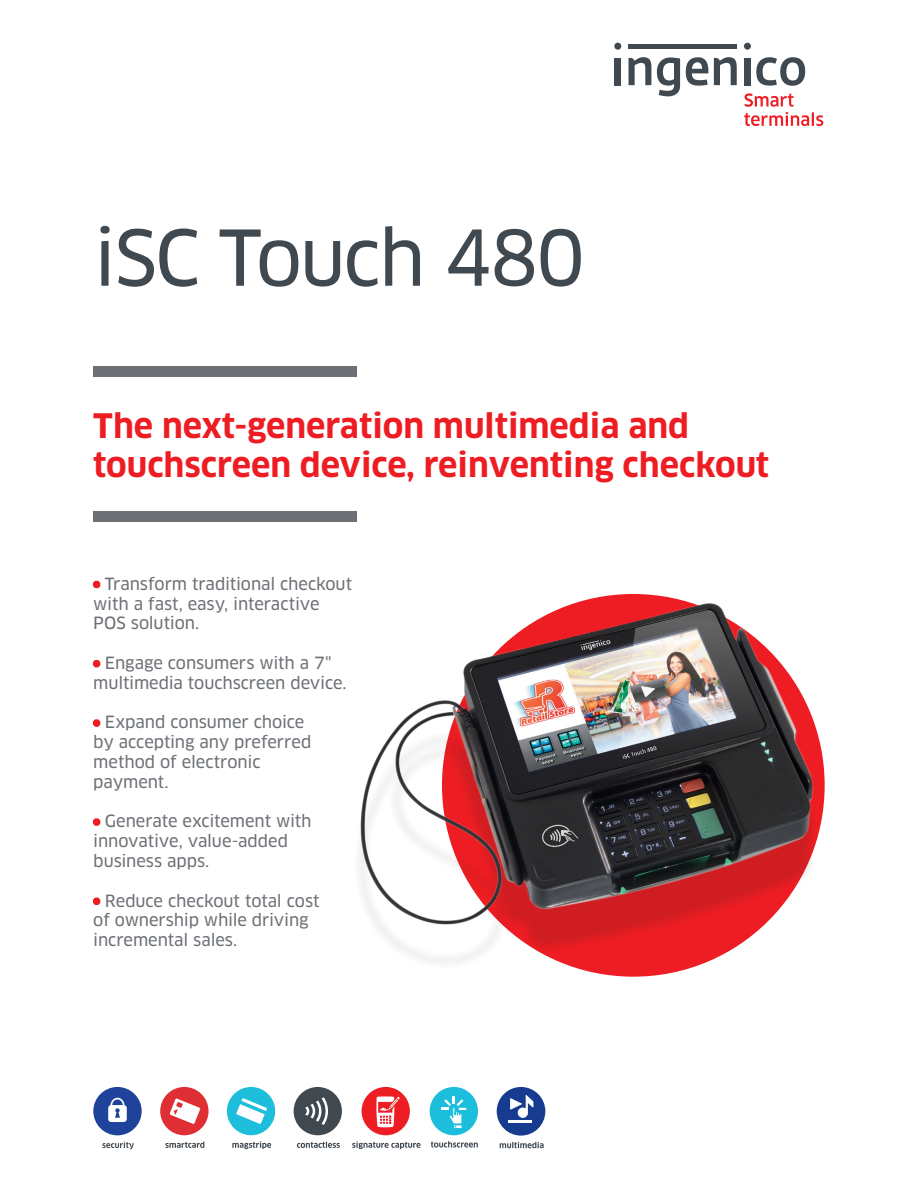
<style>
.page{position:relative;width:918px;height:1188px;background:#fff}
.page>*{position:absolute;margin:0;border:0;box-sizing:border-box;transform-origin:0 0}
.t1{font:75px "Clan OT News";letter-spacing:-.03em;color:#414950}
.t2{font:700 33px "Clan OT";color:#ee1d23}
.le_txt_de_1{font:16.5px/19.8px "Clan OT News";letter-spacing:-.01em;color:#6c7075}
.s1{color:#ee1d23}
</style>
<div class="page">
<img style="left:359px;top:594px;width:466px;height:381px">
<div style="left:93px;top:367px;width:264px;height:10px;background:#6c7075"></div>
<div style="left:93px;top:511px;width:264px;height:11px;background:#6c7075"></div>
<div style="left:615px;top:58px;width:6px;height:27px;background:#414950"></div>
<div style="left:629px;top:44px;width:108px;height:5px;background:#414950"></div>
<svg style="left:657px;top:57px;width:23px;height:39px"></svg>
<svg style="left:686px;top:57px;width:22px;height:29px"></svg>
<div style="left:744px;top:58px;width:6px;height:27px;background:#414950"></div>
<svg style="left:756px;top:57px;width:49px;height:29px"></svg>
<div style="left:614px;top:43px;width:7px;height:7px;background:#414950;border-radius:50%"></div>
<div style="left:744px;top:43px;width:7px;height:7px;background:#414950;border-radius:50%"></div>
<svg style="left:629px;top:57px;width:22px;height:28px"></svg>
<svg style="left:714px;top:57px;width:23px;height:28px"></svg>
<svg style="left:744px;top:93px;width:79px;height:33px"></svg>
<div style="left:93px;top:1087px;width:49px;height:48px;background:#1f439b;border-radius:50%"></div>
<svg style="left:108px;top:1098px;width:19px;height:24px"></svg>
<svg style="left:102px;top:1142px;width:32px;height:7px"></svg>
<div style="left:160px;top:1087px;width:49px;height:48px;background:#df2f35;border-radius:50%"></div>
<svg style="left:170px;top:1098px;width:30px;height:26px"></svg>
<svg style="left:165px;top:1142px;width:39px;height:6px"></svg>
<div style="left:227px;top:1087px;width:48px;height:48px;background:#1cbedc;border-radius:50%"></div>
<svg style="left:236px;top:1098px;width:31px;height:26px"></svg>
<svg style="left:232px;top:1141px;width:39px;height:8px"></svg>
<div style="left:294px;top:1087px;width:48px;height:48px;background:#414950;border-radius:50%"></div>
<svg style="left:305px;top:1097px;width:23px;height:28px"></svg>
<svg style="left:297px;top:1142px;width:43px;height:6px"></svg>
<svg style="left:352px;top:1141px;width:69px;height:8px"></svg>
<div style="left:362px;top:1087px;width:48px;height:48px;background:#ee1d23;border-radius:50%"></div>
<svg style="left:376px;top:1096px;width:24px;height:31px"></svg>
<div style="left:430px;top:1087px;width:48px;height:48px;background:#1cbedc;border-radius:50%"></div>
<svg style="left:431px;top:1141px;width:47px;height:7px"></svg>
<svg style="left:441px;top:1096px;width:25px;height:32px"></svg>
<div style="left:497px;top:1087px;width:48px;height:49px;background:#173b8e;border-radius:50%"></div>
<svg style="left:500px;top:1142px;width:44px;height:6px"></svg>
<hr style="left:509px;top:1121px;width:23px;height:2px;background:#fff">
<svg style="left:510px;top:1095px;width:23px;height:23px"></svg>
<div style="left:93px;top:581px;width:7px;height:7px;border:3px solid #ee1d23;border-radius:50%"></div>
<div style="left:93px;top:660px;width:7px;height:7px;border:3px solid #ee1d23;border-radius:50%"></div>
<div style="left:93px;top:719px;width:7px;height:8px;border:3px solid #ee1d23;border-radius:50%"></div>
<div style="left:93px;top:818px;width:7px;height:8px;border:3px solid #ee1d23;border-radius:50%"></div>
<div style="left:93px;top:898px;width:7px;height:7px;border:3px solid #ee1d23;border-radius:50%"></div>
<p class="t1" style="left:93px;top:214px;width:493px">iSC Touch 480</p>
<p class="t2" style="left:93px;top:407px;width:597px">The next-generation multimedia and</p>
<p class="t2" style="left:93px;top:446px;width:677px">touchscreen device, reinventing checkout</p>
<p class="le_txt_de_1" style="left:93px;top:574px;width:260px"><span class="s1">•</span> Transform traditional checkout with a fast, easy, interactive<br>POS solution.</p>
<p class="le_txt_de_1" style="left:93px;top:653px;width:255px"><span class="s1">•</span> Engage consumers with a 7" multimedia touchscreen device.</p>
<p class="le_txt_de_1" style="left:93px;top:712px;width:220px"><span class="s1">•</span> Expand consumer choice by accepting any preferred method of electronic payment.</p>
<p class="le_txt_de_1" style="left:93px;top:811px;width:220px"><span class="s1">•</span> Generate excitement with innovative, value-added business apps.</p>
<p class="le_txt_de_1" style="left:93px;top:891px;width:228px"><span class="s1">•</span> Reduce checkout total cost of ownership while driving incremental sales.</p>
</div>
